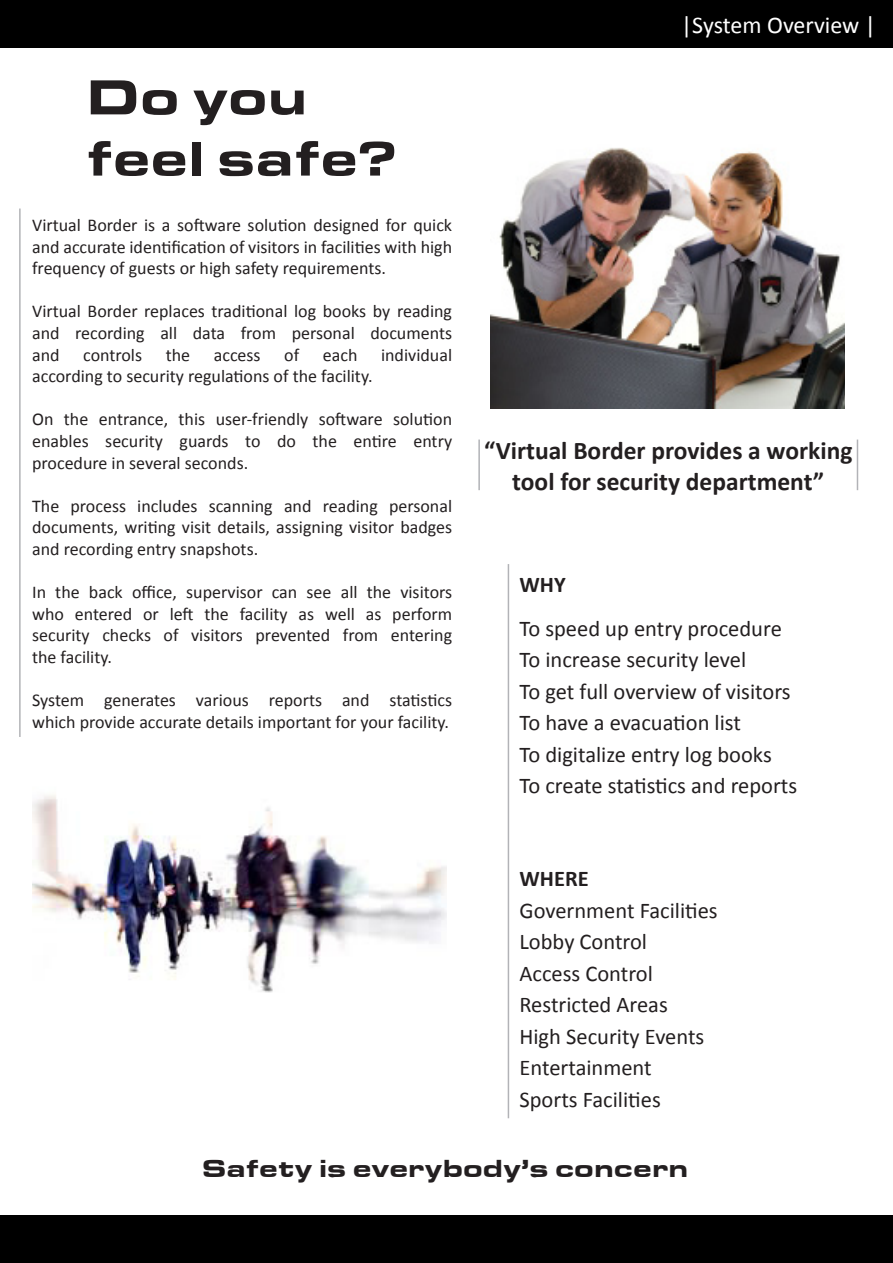
<style>
.page{position:relative;width:893px;height:1263px;background:#fff}
.page>*{position:absolute;margin:0;border:0;box-sizing:border-box;transform-origin:0 0}
.t1{font:51px/61.2px "Eurostar Black Extended";color:#231f20}
.t2{font:700 25.5px/31.5px "Calibri";color:#231f20;text-align:center}
.t3{font:25.5px "Eurostar Black Extended";color:#231f20}
.t4{font:24px "Calibri";letter-spacing:-.005em;color:#fff}
.t5{font:22.5px/31.5px "Calibri";color:#231f20}
.t6{font:700 22.5px "Calibri";color:#231f20}
.t7{font:18px/21.6px "Calibri";color:#231f20;text-align:justify}
</style>
<div class="page">
<img style="left:32px;top:795px;width:414px;height:198px">
<img style="left:490px;top:148px;width:355px;height:260px">
<hr style="left:857px;top:440px;width:1px;height:50px;background:#b2b3b7">
<hr style="left:478px;top:440px;width:2px;height:50px;background:#b2b3b7">
<hr style="left:508px;top:564px;width:1px;height:554px;background:#b2b3b7">
<hr style="left:19px;top:209px;width:2px;height:528px;background:#b2b3b7">
<div style="left:0;top:1216px;width:893px;height:47px;background:#000"></div>
<div style="left:0;top:0;width:893px;height:47px;background:#000"></div>
<p class="t1" style="left:86px;top:66px;width:313px">Do you feel safe?</p>
<p class="t7" style="left:32px;top:214px;width:422px">Virtual Border is a software solution designed for quick and accurate identification of visitors in facilities with high frequency of guests or high safety requirements.</p>
<p class="t7" style="left:32px;top:301px;width:421px">Virtual Border replaces traditional log books by reading and recording all data from personal documents and</p>
<p class="t7" style="left:83px;top:344px;width:60px">controls</p>
<p class="t7" style="left:166px;top:344px;width:26px">the</p>
<p class="t7" style="left:214px;top:344px;width:48px">access</p>
<p class="t7" style="left:284px;top:344px;width:16px">of</p>
<p class="t7" style="left:323px;top:344px;width:36px">each</p>
<p class="t7" style="left:381px;top:344px;width:73px">individual</p>
<p class="t7" style="left:32px;top:365px;width:342px">according to security regulations of the facility.</p>
<p class="t7" style="left:32px;top:409px;width:422px">On the entrance, this user-friendly software solution enables security guards to do the entire entry procedure in several seconds.</p>
<p class="t7" style="left:32px;top:495px;width:422px">The process includes scanning and reading personal documents, writing visit details, assigning visitor badges and recording entry snapshots.</p>
<p class="t7" style="left:32px;top:581px;width:422px">In the back office, supervisor can see all the visitors who entered or left the facility as well as perform security checks of visitors prevented from entering the facility.</p>
<p class="t7" style="left:32px;top:689px;width:421px">System generates various reports and statistics which provide accurate details important for your facility.</p>
<p class="t4" style="left:681px;top:9px;width:196px">|System Overview |</p>
<p class="t2" style="left:484px;top:434px;width:370px">“Virtual Border provides a working tool for security department”</p>
<p class="t6" style="left:519px;top:570px;width:48px">WHY</p>
<p class="t5" style="left:519px;top:612px;width:264px">To speed up entry procedure</p>
<p class="t5" style="left:519px;top:644px;width:228px">To increase security level</p>
<p class="t5" style="left:519px;top:675px;width:273px">To get full overview of visitors</p>
<p class="t5" style="left:519px;top:707px;width:223px">To have a evacuation list</p>
<p class="t5" style="left:519px;top:738px;width:254px">To digitalize entry log books</p>
<p class="t5" style="left:519px;top:770px;width:279px">To create statistics and reports</p>
<p class="t6" style="left:519px;top:864px;width:71px">WHERE</p>
<p class="t5" style="left:519px;top:894px;width:200px">Government Facilities<br>Lobby Control</p>
<p class="t5" style="left:519px;top:957px;width:135px">Access Control</p>
<p class="t5" style="left:519px;top:989px;width:150px">Restricted Areas</p>
<p class="t5" style="left:519px;top:1020px;width:186px">High Security Events</p>
<p class="t5" style="left:519px;top:1052px;width:134px">Entertainment</p>
<p class="t5" style="left:519px;top:1083px;width:143px">Sports Facilities</p>
<p class="t3" style="left:202px;top:1152px;width:488px">Safety is everybody’s concern</p>
</div>
